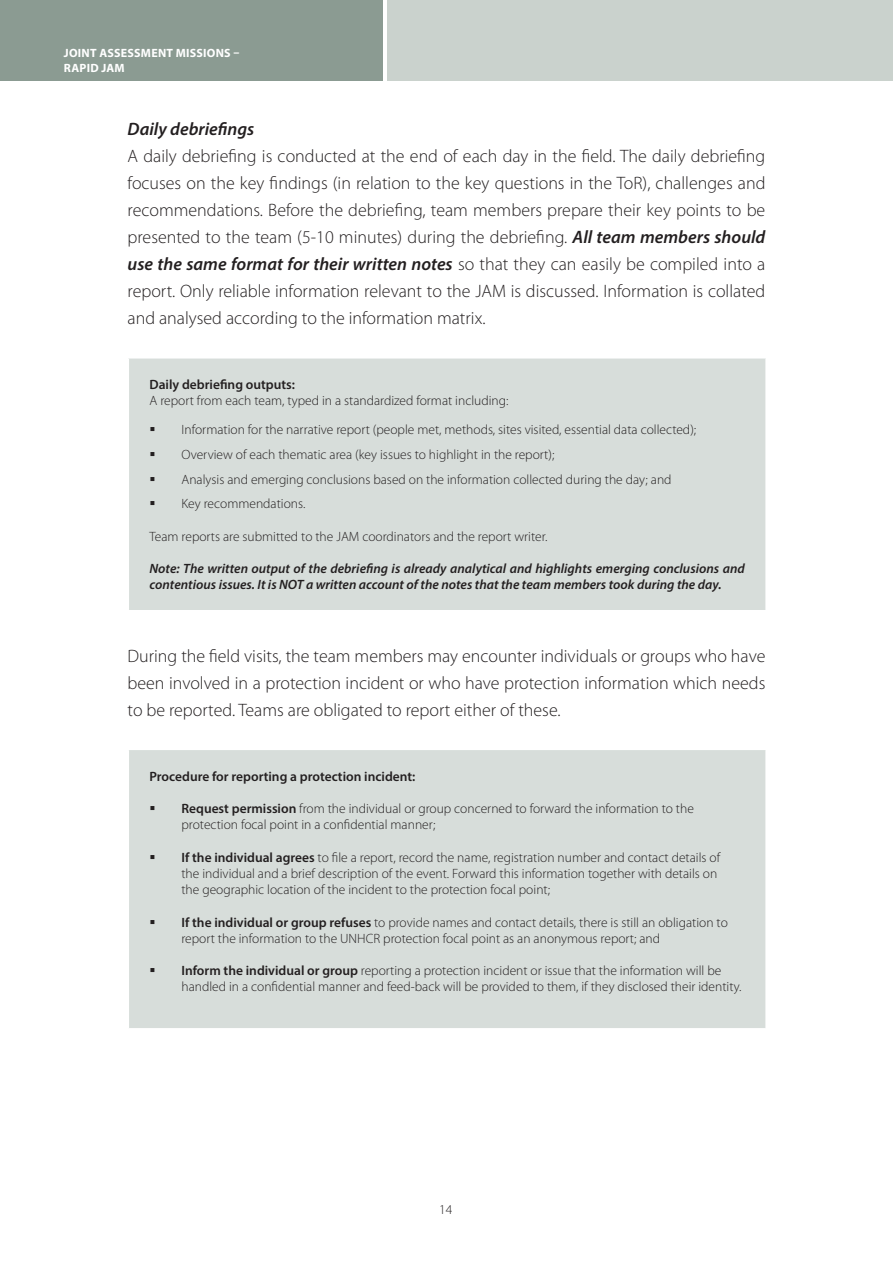
<style>
.page{position:relative;width:893px;height:1263px;background:#fff}
.page>*{position:absolute;margin:0;border:0;box-sizing:border-box;transform-origin:0 0}
.t1{font:300 18px/27px "Myriad Pro";color:#231f20;text-align:justify}
.t2{font:italic 600 18px "Myriad Pro";color:#231f20}
.t3{font:300 13.5px/16.2px "Myriad Pro";color:#231f20}
.t4{font:italic 600 13.5px/16.2px "Myriad Pro";color:#231f20}
.t5{font:600 13.5px "Myriad Pro";color:#231f20}
.t6{font:700 12px/14.4px "Myriad Pro";letter-spacing:.02em;color:#fff}
.s1{font-weight:600;font-style:italic}
.s2{font-weight:600}
</style>
<div class="page">
<div style="left:0;top:0;width:383px;height:81px;background:#8b9b92"></div>
<div style="left:387px;top:0;width:506px;height:81px;background:#cad2cd"></div>
<div style="left:128px;top:358px;width:638px;height:253px;background:#d7ddda"></div>
<hr style="left:128px;top:357px;width:639px;height:2px;background:#fff">
<hr style="left:128px;top:359px;width:1px;height:251px;background:#fff">
<hr style="left:765px;top:359px;width:2px;height:251px;background:#fff">
<hr style="left:128px;top:610px;width:639px;height:1px;background:#fff">
<div style="left:128px;top:749px;width:638px;height:280px;background:#d7ddda"></div>
<hr style="left:128px;top:749px;width:639px;height:1px;background:#fff">
<hr style="left:128px;top:750px;width:1px;height:278px;background:#fff">
<hr style="left:765px;top:750px;width:2px;height:278px;background:#fff">
<hr style="left:128px;top:1028px;width:639px;height:1px;background:#fff">
<p class="t6" style="left:64px;top:46px;width:177px">JOINT ASSESSMENT MISSIONS –<br>RAPID JAM</p>
<h1 class="t2" style="left:128px;top:118px;width:128px">Daily debriefings</h1>
<p class="t1" style="left:128px;top:142px;width:639px">A daily debriefing is conducted at the end of each day in the field. The daily debriefing focuses on the key findings (in relation to the key questions in the ToR), challenges and recommendations. Before the debriefing, team members prepare their key points to be presented to the team (5-10 minutes) during the debriefing. <span class="s1">All team members should use the same format for their written notes</span> so that they can easily be compiled into a report. Only reliable information relevant to the JAM is discussed. Information is collated and analysed according to the information matrix.</p>
<p class="t5" style="left:150px;top:376px;width:147px">Daily debriefing outputs:</p>
<p class="t3" style="left:181px;top:386px;width:516px;line-height:29px;text-indent:-32px">A report from each team, typed in a standardized format including:<br>Information for the narrative report (people met, methods, sites visited, essential data collected);</p>
<p class="t3" style="left:181px;top:442px;width:492px;line-height:24.8px">Overview of each thematic area (key issues to highlight in the report);<br>Analysis and emerging conclusions based on the information collected during the day; and<br>Key recommendations.</p>
<p class="t3" style="left:150px;top:528px;width:398px">Team reports are submitted to the JAM coordinators and the report writer.</p>
<p class="t4" style="left:150px;top:560px;width:597px">Note: The written output of the debriefing is already analytical and highlights emerging conclusions and contentious issues. It is NOT a written account of the notes that the team members took during the day.</p>
<h1 class="t1" style="left:128px;top:642px;width:639px">During the field visits, the team members may encounter individuals or groups who have been involved in a protection incident or who have protection information which needs to be reported. Teams are obligated to report either of these.</h1>
<p class="t5" style="left:150px;top:768px;width:267px">Procedure for reporting a protection incident:</p>
<p class="t3" style="left:181px;top:800px;width:514px"><span class="s2">Request permission</span> from the individual or group concerned to forward the information to the protection focal point in a confidential manner;</p>
<p class="t3" style="left:181px;top:849px;width:541px"><span class="s2">If the individual agrees</span> to file a report, record the name, registration number and contact details of the individual and a brief description of the event. Forward this information together with details on the geographic location of the incident to the protection focal point;</p>
<p class="t3" style="left:181px;top:914px;width:548px"><span class="s2">If the individual or group refuses</span> to provide names and contact details, there is still an obligation to report the information to the UN HCR protection focal point as an anonymous report; and</p>
<p class="t3" style="left:181px;top:962px;width:560px"><span class="s2">Inform the individual or group</span> reporting a protection incident or issue that the information will be handled in a confidential manner and feed-back will be provided to them, if they disclosed their identity.</p>
<p class="t3" style="left:439px;top:1201px;width:15px">14</p>
</div>
